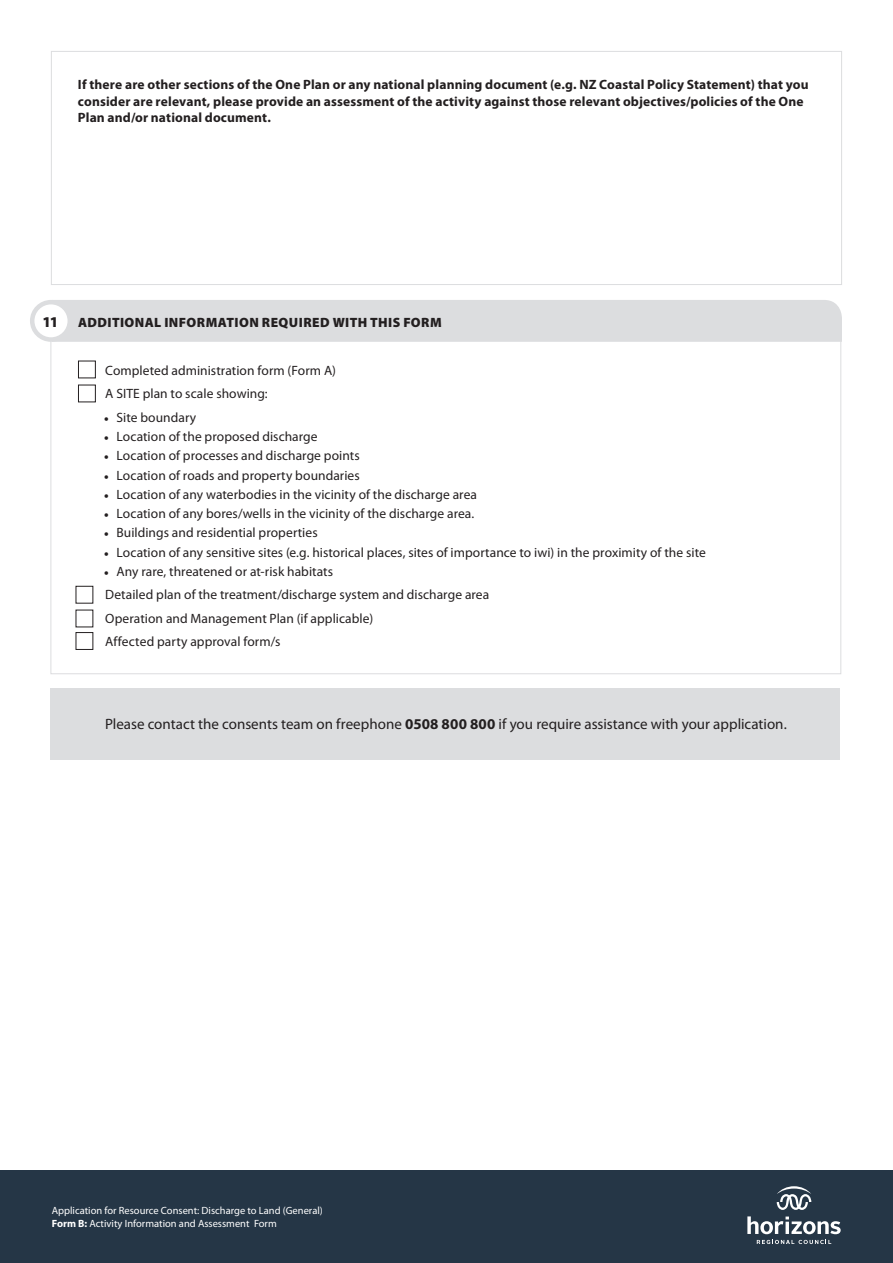
<style>
.page{position:relative;width:893px;height:1263px;background:#fff}
.page>*{position:absolute;margin:0;border:0;box-sizing:border-box;transform-origin:0 0}
.t1{font:15px "Myriad Pro";color:#231f20}
.t2{font:900 15px "Myriad Pro";color:#231f20}
.t3{font:13.5px "Myriad Pro";letter-spacing:.005em;color:#231f20}
.t4{font:700 13.5px/16.5px "Myriad Pro";letter-spacing:.01em;color:#231f20}
.t5{font:900 13.5px "Myriad Pro";letter-spacing:.035em;color:#231f20}
.t6{font:10.5px/13.5px "Myriad Pro";color:#fff}
.s1{font-family:"Minion Pro"}
.s2{font-weight:700}
</style>
<div class="page">
<div style="left:0;top:1170px;width:893px;height:93px;background:#253646"></div>
<svg style="left:757px;top:1240px;width:74px;height:4px"></svg>
<svg style="left:747px;top:1216px;width:94px;height:18px"></svg>
<svg style="left:777px;top:1186px;width:34px;height:24px"></svg>
<div style="left:51px;top:688px;width:789px;height:72px;background:#dcdddf"></div>
<div style="left:78px;top:361px;width:18px;height:17px;border:1px solid #231f20"></div>
<div style="left:76px;top:586px;width:17px;height:17px;border:1px solid #231f20"></div>
<div style="left:56px;top:300px;width:786px;height:42px;background:#dcdddf"></div>
<div style="left:32px;top:302px;width:38px;height:38px;background:#fff;border-radius:50%"></div>
<div style="left:30px;top:300px;width:42px;height:42px;border:4px solid #dcdddf;border-radius:50%"></div>
<div style="left:78px;top:385px;width:18px;height:17px;border:1px solid #231f20"></div>
<div style="left:76px;top:632px;width:17px;height:18px;border:1px solid #231f20"></div>
<div style="left:51px;top:51px;width:791px;height:234px;border:1px solid #dcdddf"></div>
<p class="t4" style="left:78px;top:76px;width:732px">If there are other sections of the One Plan or any national planning document (e.g. NZ Coastal Policy Statement) that you consider are relevant, please provide an assessment of the activity against those relevant objectives/policies of the One<br>Plan and/or national document.</p>
<p class="t2" style="left:42px;top:312px;width:18px">11</p>
<p class="t5" style="left:78px;top:314px;width:365px">ADDITIONAL INFORMATION REQUIRED WITH THIS FORM</p>
<p class="t3" style="left:105px;top:362px;width:232px">Completed administration form (Form A)</p>
<p class="t3" style="left:105px;top:385px;width:164px">A SITE plan to scale showing:</p>
<p class="t3" style="left:104px;top:409px;width:94px"><span class="s1">•</span> Site boundary</p>
<p class="t3" style="left:104px;top:428px;width:215px"><span class="s1">•</span> Location of the proposed discharge</p>
<p class="t3" style="left:104px;top:447px;width:258px"><span class="s1">•</span> Location of processes and discharge points</p>
<p class="t3" style="left:104px;top:467px;width:257px"><span class="s1">•</span> Location of roads and property boundaries</p>
<p class="t3" style="left:104px;top:486px;width:375px"><span class="s1">•</span> Location of any waterbodies in the vicinity of the discharge area</p>
<p class="t3" style="left:104px;top:505px;width:372px"><span class="s1">•</span> Location of any bores/wells in the vicinity of the discharge area.</p>
<p class="t3" style="left:104px;top:524px;width:215px"><span class="s1">•</span> Buildings and residential properties</p>
<p class="t3" style="left:104px;top:544px;width:603px"><span class="s1">•</span> Location of any sensitive sites (e.g. historical places, sites of importance to iwi) in the proximity of the site</p>
<p class="t3" style="left:104px;top:563px;width:231px"><span class="s1">•</span> Any rare, threatened or at-risk habitats</p>
<p class="t3" style="left:105px;top:586px;width:385px">Detailed plan of the treatment/discharge system and discharge area</p>
<p class="t3" style="left:105px;top:610px;width:269px">Operation and Management Plan (if applicable)</p>
<p class="t3" style="left:105px;top:633px;width:177px">Affected party approval form/s</p>
<p class="t1" style="left:105px;top:715px;width:683px">Please contact the consents team on freephone <span class="s2">0508 800 800</span> if you require assistance with your application.</p>
<p class="t6" style="left:52px;top:1203px;width:273px">Application for Resource Consent: Discharge to Land (General)<br><span class="s2">Form B:</span> Activity Information and Assessment Form</p>
</div>
